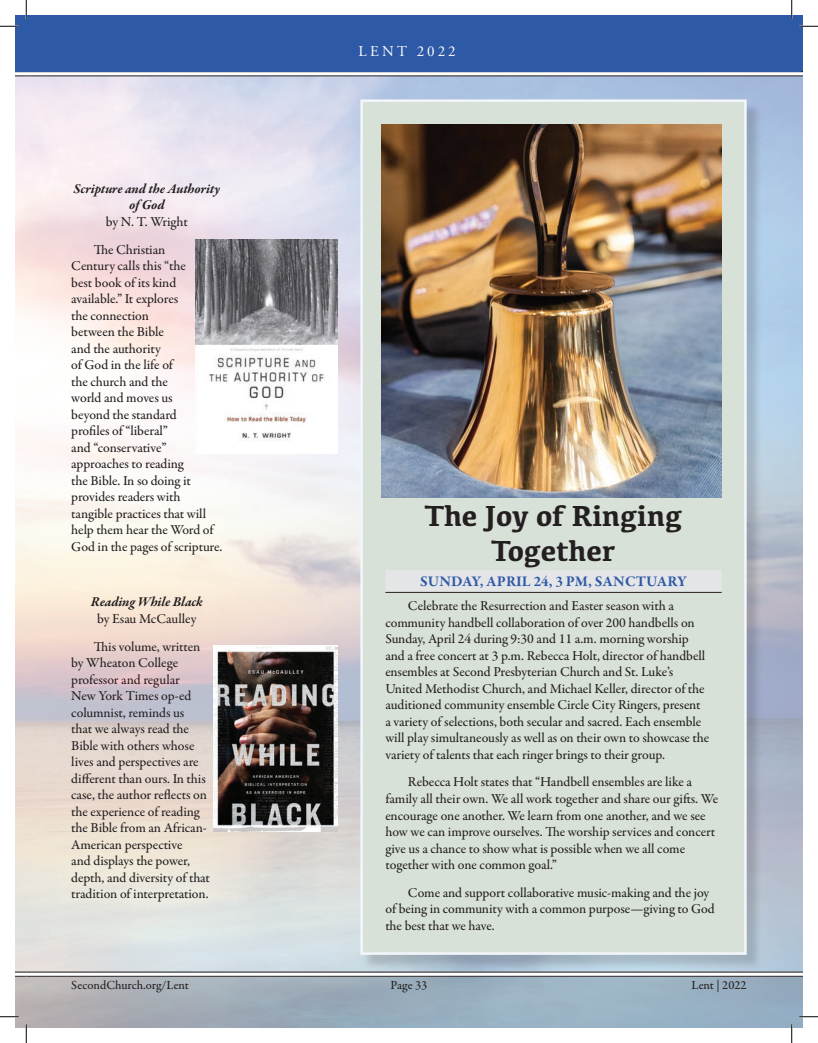
<style>
.page{position:relative;width:818px;height:1043px;background:#fff}
.page>*{position:absolute;margin:0;border:0;box-sizing:border-box;transform-origin:0 0}
.t1{font:700 30px/35px "Kefa";letter-spacing:-.005em;color:#231f20;text-align:center}
.t2{font:700 15px "Garamond Premr Pro";letter-spacing:.005em;color:#2e59a7}
.t3{font:15px "Adobe Garamond Pro";letter-spacing:.205em;color:#fff}
.t4{font:500 13.75px/16.5px "Garamond Premr Pro";letter-spacing:-.005em;color:#231f20}
.t5{font:italic 700 13.75px/16.5px "Garamond Premr Pro";letter-spacing:-.01em;color:#231f20;text-align:center}
.t6{font:500 12.5px "Garamond Premr Pro";color:#231f20}
</style>
<div class="page">
<img style="left:15px;top:76px;width:787px;height:895px">
<svg style="left:26px;top:976px;width:776px;height:52px;fill:#9bafbd"></svg>
<svg style="left:15px;top:976px;width:11px;height:52px"></svg>
<svg style="left:15px;top:971px;width:11px;height:5px"></svg>
<svg style="left:26px;top:972px;width:776px;height:3px"></svg>
<hr style="left:26px;top:971px;width:776px;height:1px;background:#231f20">
<hr style="left:26px;top:975px;width:776px;height:1px;background:#231f20">
<svg style="left:15px;top:71px;width:11px;height:5px"></svg>
<hr style="left:26px;top:71px;width:776px;height:1px;background:#231f20">
<hr style="left:26px;top:75px;width:776px;height:1px;background:#231f20">
<img style="left:195px;top:240px;width:142px;height:214px">
<img style="left:213px;top:645px;width:124px;height:186px">
<div style="left:362px;top:101px;width:400px;height:869px;background:#231f20;opacity:.18"></div>
<div style="left:361px;top:101px;width:384px;height:852px;background:#d8e1d7"></div>
<div style="left:385px;top:570px;width:336px;height:22px;background:#e4e5e7"></div>
<hr style="left:385px;top:592px;width:336px;height:1px;background:#231f20">
<div style="left:360px;top:99px;width:386px;height:855px;border:2px solid #f3f6fb"></div>
<img style="left:381px;top:124px;width:340px;height:373px">
<div style="left:15px;top:15px;width:9px;height:56px;background:#2e59a7"></div>
<div style="left:24px;top:15px;width:777px;height:56px;background:#2e59a7"></div>
<svg style="left:0;top:25px;width:19px;height:2px"></svg>
<svg style="left:799px;top:25px;width:19px;height:2px"></svg>
<svg style="left:0;top:1015px;width:19px;height:2px"></svg>
<svg style="left:799px;top:1015px;width:19px;height:2px"></svg>
<svg style="left:25px;top:0;width:2px;height:19px"></svg>
<svg style="left:25px;top:1024px;width:2px;height:18px"></svg>
<svg style="left:791px;top:0;width:1px;height:19px"></svg>
<svg style="left:790px;top:1024px;width:2px;height:18px"></svg>
<p class="t5" style="left:74px;top:181px;width:148px">Scripture and the Authority of God</p>
<p class="t4" style="left:94px;top:208px;width:96px;line-height:27.8px;text-indent:12px">by N. T. Wright<br>The Christian</p>
<p class="t4" style="left:71px;top:258px;width:153px">Century calls this “the<br>best book of its kind available.” It explores<br>the connection<br>between the Bible<br>and the authority<br>of God in the life of<br>the church and the<br>world and moves us<br>beyond the standard<br>profiles of “liberal”<br>and “conservative” approaches to reading<br>the Bible. In so doing it provides readers with tangible practices that will help them hear the Word of<br>God in the pages of scripture.</p>
<p class="t5" style="left:91px;top:594px;width:113px">Reading While Black</p>
<p class="t4" style="left:94px;top:605px;width:108px;line-height:27.8px">by Esau McCaulley<br>This volume, written</p>
<p class="t4" style="left:71px;top:655px;width:140px">by Wheaton College professor and regular<br>New York Times op-ed columnist, reminds us<br>that we always read the<br>Bible with others whose lives and perspectives are different than ours. In this case, the author reflects on the experience of reading the Bible from an African-<br>American perspective<br>and displays the power, depth, and diversity of that tradition of interpretation.</p>
<p class="t3" style="left:358px;top:42px;width:99px">LENT 2022</p>
<h1 class="t1" style="left:425px;top:497px;width:259px">The Joy of Ringing<br>Together</h1>
<p class="t2" style="left:420px;top:572px;width:268px">SUNDAY, APRIL 24, 3 PM, SANCTUARY</p>
<p class="t4" style="left:385px;top:598px;width:325px;text-indent:22px">Celebrate the Resurrection and Easter season with a community handbell collaboration of over 200 handbells on Sunday, April 24 during 9:30 and 11 a.m. morning worship and a free concert at 3 p.m. Rebecca Holt, director of handbell ensembles at Second Presbyterian Church and St. Luke’s United Methodist Church, and Michael Keller, director of the auditioned community ensemble Circle City Ringers, present a variety of selections, both secular and sacred. Each ensemble will play simultaneously as well as on their own to showcase the variety of talents that each ringer brings to their group.</p>
<p class="t4" style="left:385px;top:774px;width:334px;text-indent:22px">Rebecca Holt states that “Handbell ensembles are like a family all their own. We all work together and share our gifts. We encourage one another. We learn from one another, and we see how we can improve ourselves. The worship services and concert give us a chance to show what is possible when we all come together with one common goal.”</p>
<p class="t4" style="left:385px;top:884px;width:331px;text-indent:22px">Come and support collaborative music-making and the joy of being in community with a common purpose—giving to God the best that we have.</p>
<p class="t6" style="left:71px;top:977px;width:119px">SecondChurch.org/Lent</p>
<p class="t6" style="left:390px;top:977px;width:38px">Page 33</p>
<p class="t6" style="left:691px;top:977px;width:57px">Lent | 2022</p>
</div>
